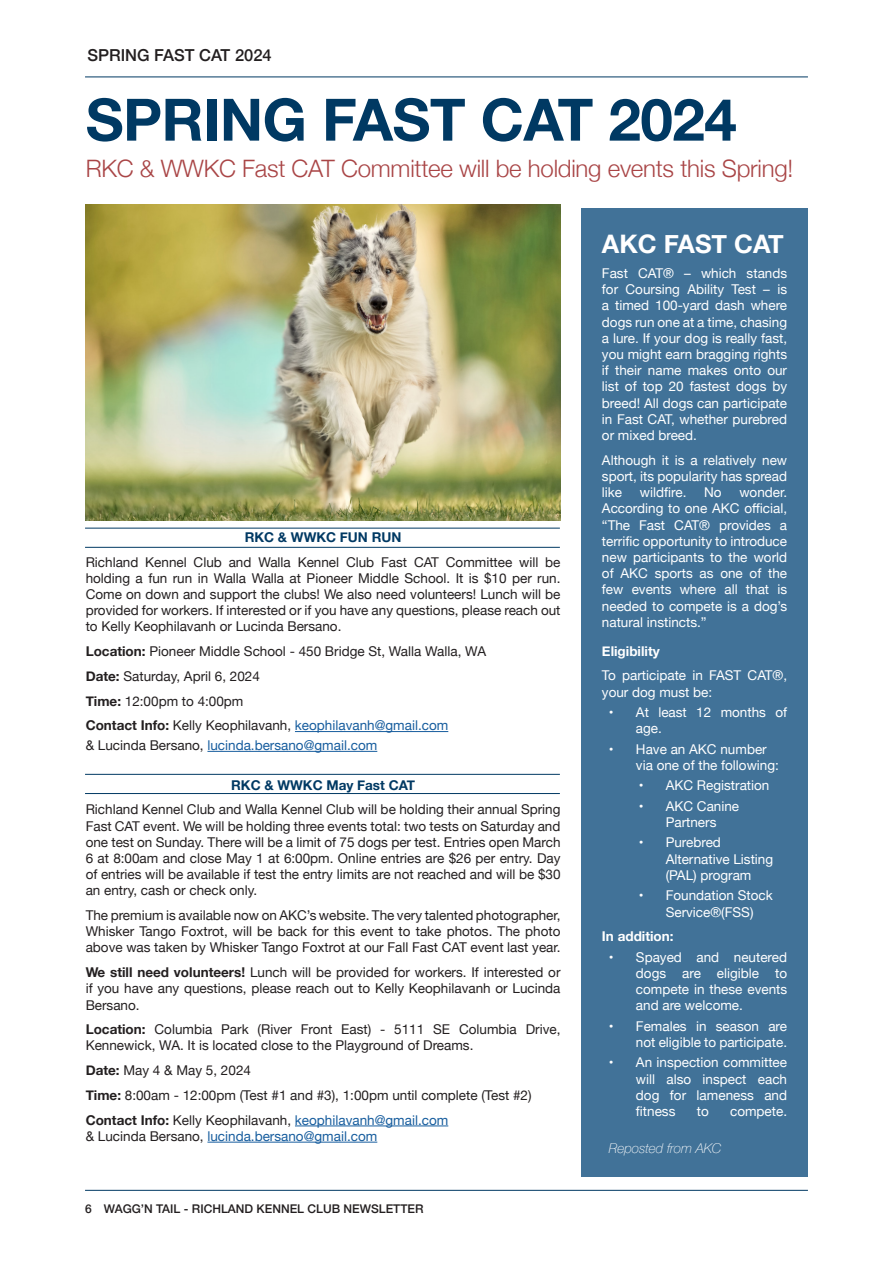
<style>
.page{position:relative;width:893px;height:1263px;background:#fff}
.page>*{position:absolute;margin:0;border:0;box-sizing:border-box;transform-origin:0 0}
.Headline{font:700 58.5px "Helvetica Neue";letter-spacing:-.01em;color:#003963}
.Sidebar{font:700 25.5px "Helvetica Neue";color:#fff}
.Intro{font:300 24px "Helvetica Neue";letter-spacing:-.01em;color:#a94546}
.Folio_-_Section_Title{font:500 16.5px "Helvetica Neue";color:#231f20}
.Copy{font:13.5px/16.2px "Helvetica Neue";color:#231f20;text-align:justify}
.Copy-2{font:13.5px/16.2px "Helvetica Neue";color:#fff;text-align:justify}
.Copy-3{font:13.5px/19.8px "Helvetica Neue";color:#175d9e}
.Copy-4{font:700 13.5px "Helvetica Neue";color:#003963}
.Copy-5{font:700 13.5px "Helvetica Neue";color:#fff}
.Copy-6{font:italic 100 13.5px "Helvetica Neue";color:#fff}
.t1{font:500 12px "Helvetica Neue";color:#231f20}
.s1{font-weight:700}
.s2{font-weight:700;color:#231f20}
.s3{color:#231f20}
</style>
<div class="page">
<hr style="left:85px;top:1190px;width:723px;height:1px;background:#003963">
<hr style="left:85px;top:77px;width:723px;height:1px;background:#003963">
<hr style="left:295px;top:731px;width:153px;height:1px;background:#175d9e">
<hr style="left:207px;top:751px;width:170px;height:1px;background:#175d9e">
<hr style="left:295px;top:1125px;width:153px;height:1px;background:#175d9e">
<hr style="left:207px;top:1142px;width:170px;height:1px;background:#175d9e">
<div style="left:581px;top:208px;width:226px;height:968px;background:#417298"></div>
<img style="left:86px;top:204px;width:474px;height:316px">
<hr style="left:85px;top:547px;width:475px;height:1px;background:#003963">
<hr style="left:85px;top:793px;width:475px;height:1px;background:#003963">
<hr style="left:85px;top:528px;width:475px;height:1px;background:#003963">
<hr style="left:85px;top:774px;width:475px;height:1px;background:#003963">
<p class="Folio_-_Section_Title" style="left:87px;top:42px;width:186px">SPRING FAST CAT 2024</p>
<p class="Headline" style="left:86px;top:74px;width:653px">SPRING FAST CAT 2024</p>
<p class="Intro" style="left:86px;top:149px;width:709px">RKC &amp; WWKC Fast CAT Committee will be holding events this Spring!</p>
<p class="Copy-4" style="left:245px;top:526px;width:158px">RKC &amp; WWKC FUN RUN</p>
<p class="Copy" style="left:86px;top:554px;width:476px">Richland Kennel Club and Walla Kennel Club Fast CAT Committee will be holding a fun run in Walla Walla at Pioneer Middle School. It is $10 per run.<br>Come on down and support the clubs! We also need volunteers! Lunch will be provided for workers. If interested or if you have any questions, please reach out to Kelly Keophilavanh or Lucinda Bersano.</p>
<p class="Copy" style="left:86px;top:644px;width:402px"><span class="s1">Location:</span> Pioneer Middle School - 450 Bridge St, Walla Walla, WA</p>
<p class="Copy" style="left:86px;top:669px;width:176px"><span class="s1">Date:</span> Saturday, April 6, 2024</p>
<p class="Copy" style="left:86px;top:693px;width:159px"><span class="s1">Time:</span> 12:00pm to 4:00pm</p>
<p class="Copy-3" style="left:86px;top:716px;width:364px"><span class="s2">Contact Info:</span> <span class="s3">Kelly Keophilavanh,</span> keophilavanh@gmail.com <span class="s3">&amp; Lucinda Bersano,</span> lucinda.bersano@gmail.com</p>
<p class="Copy-4" style="left:231px;top:774px;width:185px">RKC &amp; WWKC May Fast CAT</p>
<p class="Copy" style="left:86px;top:802px;width:476px">Richland Kennel Club and Walla Kennel Club will be holding their annual Spring Fast CAT event. We will be holding three events total: two tests on Saturday and one test on Sunday. There will be a limit of 75 dogs per test. Entries open March 6 at 8:00am and close May 1 at 6:00pm. Online entries are $26 per entry. Day of entries will be available if test the entry limits are not reached and will be $30 an entry, cash or check only.</p>
<p class="Copy" style="left:86px;top:908px;width:476px">The premium is available now on AKC’s website. The very talented photographer, Whisker Tango Foxtrot, will be back for this event to take photos. The photo above was taken by Whisker Tango Foxtrot at our Fall Fast CAT event last year.</p>
<p class="Copy" style="left:86px;top:965px;width:476px"><span class="s1">We still need volunteers!</span> Lunch will be provided for workers. If interested or if you have any questions, please reach out to Kelly Keophilavanh or Lucinda Bersano.</p>
<p class="Copy" style="left:86px;top:1022px;width:476px"><span class="s1">Location:</span> Columbia Park (River Front East) - 5111 SE Columbia Drive,<br>Kennewick, WA. It is located close to the Playground of Dreams.</p>
<p class="Copy" style="left:86px;top:1063px;width:167px"><span class="s1">Date:</span> May 4 &amp; May 5, 2024</p>
<p class="Copy" style="left:86px;top:1088px;width:447px"><span class="s1">Time:</span> 8:00am - 12:00pm (Test #1 and #3), 1:00pm until complete (Test #2)</p>
<p class="Copy-3" style="left:86px;top:1112px;width:364px;line-height:16.2px"><span class="s2">Contact Info:</span> <span class="s3">Kelly Keophilavanh,</span> keophilavanh@gmail.com <span class="s3">&amp; Lucinda Bersano,</span> lucinda.bersano@gmail.com</p>
<p class="t1" style="left:85px;top:1199px;width:340px">6 WAGG’N TAIL - RICHLAND KENNEL CLUB NEWSLETTER</p>
<p class="Sidebar" style="left:602px;top:224px;width:183px">AKC FAST CAT</p>
<p class="Copy-2" style="left:602px;top:266px;width:187px">Fast CAT® – which stands for Coursing Ability Test – is a timed 100-yard dash where dogs run one at a time, chasing a lure. If your dog is really fast, you might earn bragging rights if their name makes onto our list of top 20 fastest dogs by breed! All dogs can participate in Fast CAT, whether purebred or mixed breed.</p>
<p class="Copy-2" style="left:602px;top:453px;width:187px">Although it is a relatively new sport, its popularity has spread like</p>
<p class="Copy-2" style="left:640px;top:485px;width:48px">wildfire.</p>
<p class="Copy-2" style="left:704px;top:485px;width:19px">No</p>
<p class="Copy-2" style="left:602px;top:485px;width:187px;text-indent:137px">wonder.<br>According to one AKC official, “The Fast CAT® provides a terrific opportunity to introduce new participants to the world of AKC sports as one of the few events where all that is needed to compete is a dog’s natural instincts.”</p>
<p class="Copy-5" style="left:602px;top:640px;width:59px">Eligibility</p>
<p class="Copy-2" style="left:602px;top:668px;width:187px">To participate in FAST CAT®, your dog must be:</p>
<p class="Copy-2" style="left:636px;top:705px;width:153px;text-indent:-27px">• At least 12 months of age.</p>
<p class="Copy-2" style="left:636px;top:741px;width:144px;text-indent:-27px">• Have an AKC number via one of the following:</p>
<p class="Copy-2" style="left:639px;top:778px;width:132px">• AKC Registration</p>
<p class="Copy-2" style="left:639px;top:799px;width:102px;text-align:center">• AKC Canine<br>Partners</p>
<p class="Copy-2" style="left:666px;top:835px;width:109px;text-align:left;text-indent:-27px">• Purebred<br>Alternative Listing (PAL) program</p>
<p class="Copy-2" style="left:639px;top:888px;width:136px;text-align:center">• Foundation Stock<br>Service®(FSS)</p>
<p class="Copy-5" style="left:602px;top:926px;width:73px">In addition:</p>
<p class="Copy-2" style="left:636px;top:949px;width:153px;text-indent:-27px">• Spayed and neutered dogs are eligible to compete in these events and are welcome.</p>
<p class="Copy-2" style="left:609px;top:1018px;width:180px;text-align:right">• Females in season are not eligible to participate.</p>
<p class="Copy-2" style="left:636px;top:1055px;width:153px;text-indent:-27px">• An inspection committee will also inspect each dog for lameness and fitness</p>
<p class="Copy-2" style="left:697px;top:1104px;width:14px">to</p>
<p class="Copy-2" style="left:730px;top:1104px;width:59px">compete.</p>
<p class="Copy-6" style="left:609px;top:1137px;width:114px">Reposted from AKC</p>
</div>
